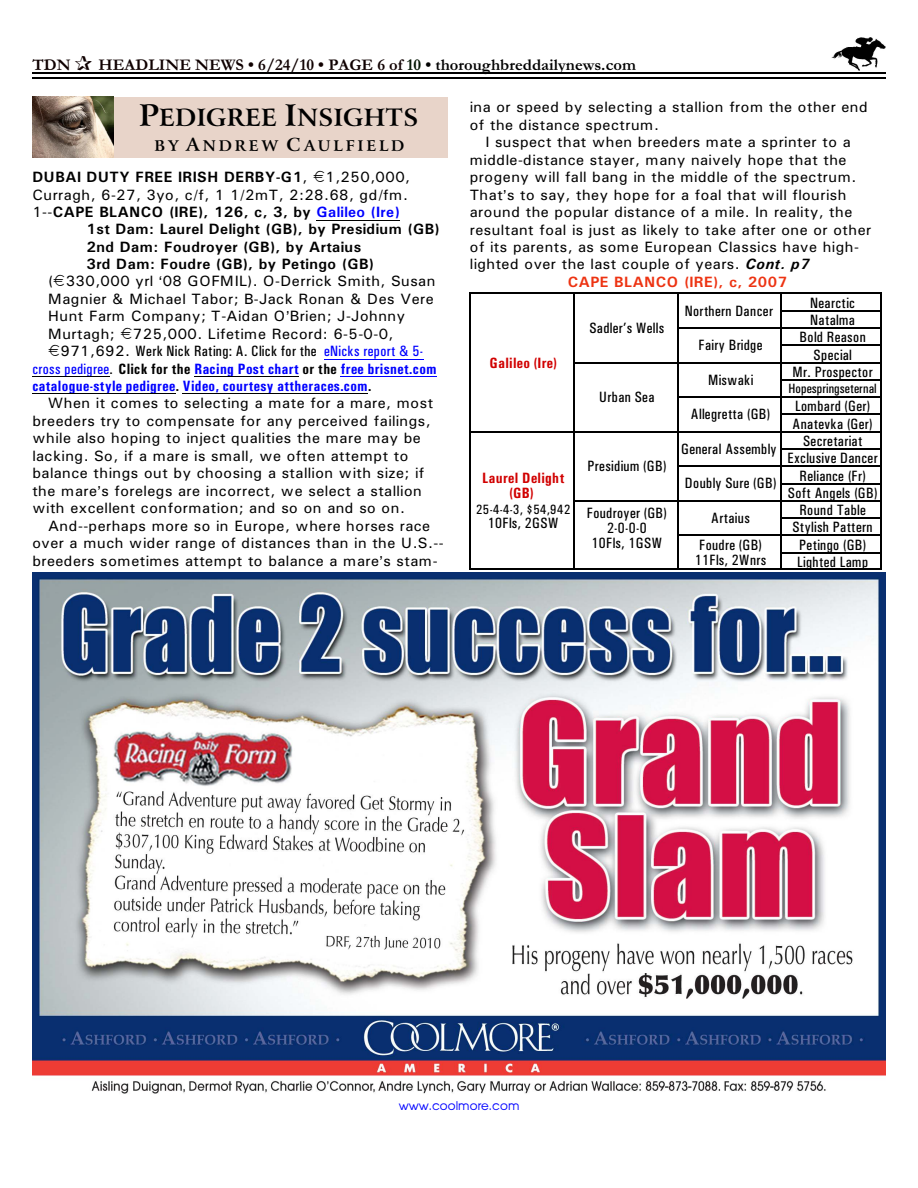
<style>
.page{position:relative;width:918px;height:1188px;background:#fff}
.page>*{position:absolute;margin:0;border:0;box-sizing:border-box;transform-origin:0 0}
.t1{font:700 24px "Arrus BT";letter-spacing:.01em;color:#000}
.t2{font:700 16.5px "Garamond";letter-spacing:.005em;color:#0f0000}
.t3{font:15px/17.4px "Univers";letter-spacing:.03em;color:#000}
.t4{font:15px/17.2px "Univers Condensed";letter-spacing:.025em;color:#000;text-align:center}
.t5{font:700 15px "Univers";letter-spacing:.035em;color:#000}
.t6{font:700 15px/17.4px "Univers Condensed";letter-spacing:.025em;color:#00f}
.t7{font:700 15px/15.3px "Univers Condensed";letter-spacing:.02em;color:#d10000;text-align:center}
.t8{font:700 15px "Univers";letter-spacing:.035em;color:#ed3312}
.t9{font:700 15px "Arrus BT";letter-spacing:.185em;color:#000}
.t10{font:13.5px "Univers Condensed";letter-spacing:.005em;color:#000}
.t11{font:12px "Advance";color:#00f}
.s1{color:#001400}
.s2{color:#000}
.s3{font-size:30px}
.s4{font-size:18px}
.s5{font-weight:400}
.s6{color:#00f}
.s7{font-family:"Univers";font-weight:400;color:#000}
.s8{font-weight:400;color:#000}
.s9{font-weight:700;font-style:italic}
</style>
<div class="page">
<img style="left:832px;top:38px;width:54px;height:32px">
<hr style="left:32px;top:72px;width:853px;height:1px;background:#000">
<hr style="left:32px;top:77px;width:853px;height:2px;background:#000">
<hr style="left:470px;top:293px;width:103px;height:1px;background:#000">
<hr style="left:573px;top:293px;width:104px;height:1px;background:#000">
<hr style="left:677px;top:293px;width:104px;height:1px;background:#000">
<hr style="left:781px;top:293px;width:100px;height:1px;background:#000">
<hr style="left:781px;top:310px;width:100px;height:1px;background:#000">
<hr style="left:677px;top:327px;width:104px;height:2px;background:#000">
<hr style="left:781px;top:327px;width:100px;height:2px;background:#000">
<hr style="left:781px;top:345px;width:100px;height:1px;background:#000">
<hr style="left:573px;top:362px;width:104px;height:1px;background:#000">
<hr style="left:677px;top:362px;width:104px;height:1px;background:#000">
<hr style="left:781px;top:362px;width:100px;height:1px;background:#000">
<hr style="left:781px;top:379px;width:100px;height:2px;background:#000">
<hr style="left:677px;top:397px;width:104px;height:1px;background:#000">
<hr style="left:781px;top:397px;width:100px;height:1px;background:#000">
<hr style="left:781px;top:414px;width:100px;height:1px;background:#000">
<hr style="left:470px;top:431px;width:103px;height:1px;background:#000">
<hr style="left:573px;top:431px;width:104px;height:1px;background:#000">
<hr style="left:677px;top:431px;width:104px;height:1px;background:#000">
<hr style="left:781px;top:431px;width:100px;height:1px;background:#000">
<hr style="left:781px;top:448px;width:100px;height:2px;background:#000">
<hr style="left:677px;top:466px;width:104px;height:1px;background:#000">
<hr style="left:781px;top:466px;width:100px;height:1px;background:#000">
<hr style="left:781px;top:483px;width:100px;height:1px;background:#000">
<hr style="left:573px;top:500px;width:104px;height:1px;background:#000">
<hr style="left:677px;top:500px;width:104px;height:1px;background:#000">
<hr style="left:781px;top:500px;width:100px;height:1px;background:#000">
<hr style="left:781px;top:518px;width:100px;height:1px;background:#000">
<hr style="left:677px;top:535px;width:104px;height:1px;background:#000">
<hr style="left:781px;top:535px;width:100px;height:1px;background:#000">
<svg style="left:470px;top:294px;width:1px;height:274px"></svg>
<hr style="left:470px;top:568px;width:103px;height:1px;background:#000">
<svg style="left:573px;top:294px;width:2px;height:274px"></svg>
<hr style="left:573px;top:568px;width:104px;height:1px;background:#000">
<svg style="left:677px;top:294px;width:1px;height:274px"></svg>
<hr style="left:677px;top:568px;width:104px;height:1px;background:#000">
<svg style="left:781px;top:294px;width:1px;height:274px"></svg>
<svg style="left:880px;top:294px;width:1px;height:274px"></svg>
<hr style="left:781px;top:552px;width:100px;height:1px;background:#000">
<hr style="left:781px;top:568px;width:100px;height:1px;background:#000">
<hr style="left:317px;top:220px;width:83px;height:1px;background:#000">
<hr style="left:324px;top:359px;width:99px;height:1px;background:#00f">
<hr style="left:32px;top:376px;width:78px;height:1px;background:#000">
<hr style="left:194px;top:376px;width:105px;height:1px;background:#000">
<hr style="left:341px;top:376px;width:96px;height:1px;background:#00f">
<hr style="left:32px;top:393px;width:144px;height:1px;background:#000">
<hr style="left:183px;top:393px;width:185px;height:1px;background:#000">
<img style="left:32px;top:572px;width:854px;height:522px">
<div style="left:32px;top:97px;width:416px;height:60px;background:#e8d4c9"></div>
<img style="left:32px;top:97px;width:82px;height:61px">
<p class="t2" style="left:32px;top:59px;width:40px">TDN</p>
<p class="t2" style="left:98px;top:59px;width:539px">HEADLINE NEWS • 6/24/10 • PAGE 6 of <span class="s1">10</span> <span class="s2">• thoroughbreddailynews.com</span></p>
<h1 class="t1" style="left:139px;top:108px;width:281px"><span class="s3">P</span>EDIGREE <span class="s3">I</span>NSIGHTS</h1>
<p class="t9" style="left:154px;top:139px;width:252px">BY <span class="s4">A</span>NDREW <span class="s4">C</span>AULFIELD</p>
<p class="t5" style="left:32px;top:172px;width:379px">DUBAI DUTY FREE IRISH DERBY-G1<span class="s5">, 1,250,000,</span></p>
<p class="t3" style="left:32px;top:187px;width:377px">Curragh, 6-27, 3yo, c/f, 1 1/2mT, 2:28.68, gd/fm.</p>
<p class="t5" style="left:32px;top:207px;width:369px"><span class="s5">1--</span>CAPE BLANCO (IRE), 126, c, 3, by <span class="s6">Galileo (Ire)</span></p>
<p class="t5" style="left:86px;top:224px;width:355px">1st Dam: Laurel Delight (GB), by Presidium (GB)</p>
<p class="t5" style="left:86px;top:241px;width:276px">2nd Dam: Foudroyer (GB), by Artaius</p>
<p class="t5" style="left:86px;top:259px;width:289px">3rd Dam: Foudre (GB), by Petingo (GB)</p>
<p class="t3" style="left:48px;top:274px;width:389px">( 330,000 yrl 08 GOFMIL). O-Derrick Smith, Susan Magnier &amp; Michael Tabor; B-Jack Ronan &amp; Des Vere Hunt Farm Company; T-Aidan O Brien; J-Johnny Murtagh; 725,000. Lifetime Record: 6-5-0-0,</p>
<p class="t6" style="left:32px;top:344px;width:405px;text-indent:28px"><span class="s7">971,692.</span> <span class="s8">Werk Nick Rating: A. Click for the</span> <span class="s5">eNicks report &amp; 5- cross pedigree</span><span class="s8">.</span> <span class="s2">Click for the</span> Racing Post chart <span class="s2">or the</span> free brisnet.com catalogue-style pedigree<span class="s2">.</span> Video, courtesy attheraces.com<span class="s2">.</span></p>
<p class="t3" style="left:32px;top:396px;width:402px;text-indent:16px">When it comes to selecting a mate for a mare, most breeders try to compensate for any perceived failings, while also hoping to inject qualities the mare may be lacking. So, if a mare is small, we often attempt to balance things out by choosing a stallion with size; if the mare s forelegs are incorrect, we select a stallion with excellent conformation; and so on and so on.</p>
<p class="t3" style="left:32px;top:518px;width:413px;text-align:center">And--perhaps more so in Europe, where horses race over a much wider range of distances than in the U.S.-- breeders sometimes attempt to balance a mare s stam-</p>
<p class="t3" style="left:470px;top:100px;width:399px">ina or speed by selecting a stallion from the other end of the distance spectrum.</p>
<p class="t3" style="left:470px;top:135px;width:403px;text-indent:16px">I suspect that when breeders mate a sprinter to a middle-distance stayer, many naively hope that the progeny will fall bang in the middle of the spectrum.<br>That s to say, they hope for a foal that will flourish around the popular distance of a mile. In reality, the resultant foal is just as likely to take after one or other of its parents, as some European Classics have high&shy;lighted over the last couple of years. <span class="s9">Cont. p7</span></p>
<p class="t7" style="left:490px;top:356px;width:69px">Galileo (Ire)</p>
<p class="t8" style="left:568px;top:277px;width:221px">CAPE BLANCO (IRE), c, 2007</p>
<p class="t4" style="left:589px;top:320px;width:76px">Sadler’s Wells</p>
<p class="t4" style="left:599px;top:389px;width:57px">Urban Sea</p>
<p class="t4" style="left:685px;top:303px;width:90px">Northern Dancer</p>
<p class="t4" style="left:810px;top:295px;width:46px;text-align:left">Nearctic<br>Natalma</p>
<p class="t4" style="left:699px;top:338px;width:65px">Fairy Bridge</p>
<p class="t4" style="left:800px;top:330px;width:68px">Bold Reason<br>Special</p>
<p class="t4" style="left:708px;top:372px;width:47px">Miswaki</p>
<p class="t4" style="left:793px;top:364px;width:82px">Mr. Prospector</p>
<p class="t10" style="left:788px;top:383px;width:90px">Hopespringseternal</p>
<p class="t4" style="left:691px;top:407px;width:81px">Allegretta (GB)</p>
<p class="t4" style="left:793px;top:399px;width:81px;text-align:left">Lombard (Ger)<br>Anatevka (Ger)</p>
<p class="t7" style="left:482px;top:472px;width:84px">Laurel Delight (GB)</p>
<p class="t10" style="left:476px;top:504px;width:96px">25-4-4-3, $54,942</p>
<p class="t4" style="left:488px;top:516px;width:72px">10Fls, 2GSW</p>
<p class="t4" style="left:588px;top:459px;width:80px">Presidium (GB)</p>
<p class="t4" style="left:681px;top:441px;width:97px">General Assembly</p>
<p class="t4" style="left:788px;top:434px;width:92px">Secretariat<br>Exclusive Dancer</p>
<p class="t4" style="left:685px;top:476px;width:93px">Doubly Sure (GB)</p>
<p class="t4" style="left:788px;top:468px;width:91px">Reliance (Fr)<br>Soft Angels (GB)</p>
<p class="t4" style="left:587px;top:506px;width:82px;line-height:15px">Foudroyer (GB)<br>2-0-0-0<br>10Fls, 1GSW</p>
<p class="t4" style="left:711px;top:510px;width:40px">Artaius</p>
<p class="t4" style="left:793px;top:503px;width:81px">Round Table<br>Stylish Pattern</p>
<p class="t4" style="left:695px;top:538px;width:73px;line-height:15.1px;text-align:left">Foudre (GB)<br>11Fls, 2Wnrs</p>
<p class="t4" style="left:797px;top:537px;width:73px;text-align:left">Petingo (GB)<br>Lighted Lamp</p>
<p class="t11" style="left:399px;top:1101px;width:122px">www.coolmore.com</p>
</div>
